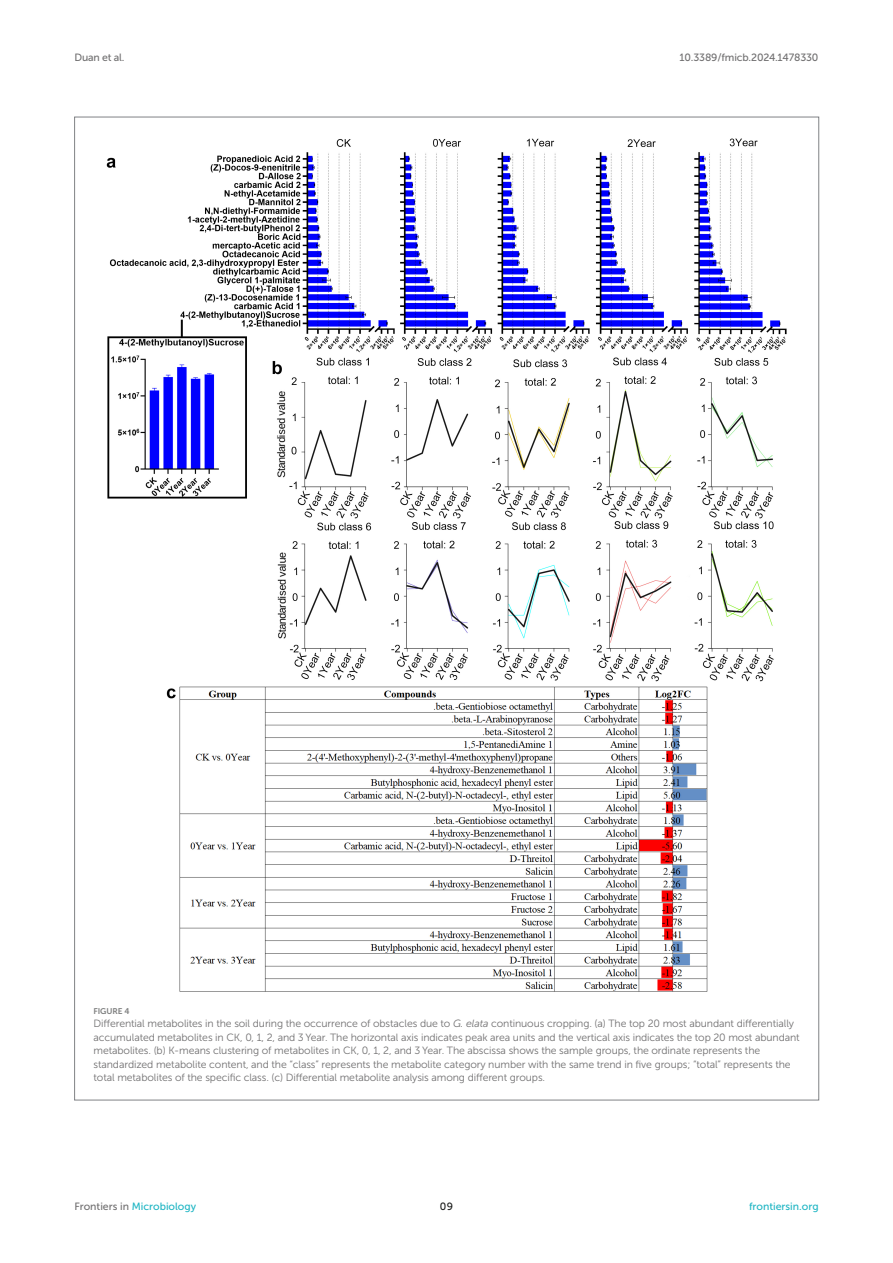
<style>
.page{position:relative;width:893px;height:1263px;background:#fff}
.page>*{position:absolute;margin:0;border:0;box-sizing:border-box;transform-origin:0 0}
.FIG_LEG{font:10.5px/13.5px "Museo Sans 300";letter-spacing:-.01em;color:#706f70}
.t1{font:10.5px "Museo Sans 500";color:#1db5c3}
.t2{font:10.5px "Museo Sans 500";letter-spacing:-.015em;color:#706f70}
.t3{font:10.5px "Museo Sans 500";color:#1b1c1b}
.FIG_HD{font:8.25px "Museo Sans 700";letter-spacing:-.01em;color:#7e7f7f}
.s1{font-style:italic}
.s2{color:#706f70}
</style>
<div class="page">
<img style="left:106px;top:138px;width:681px;height:854px">
<p class="t2" style="left:74px;top:51px;width:51px">Duan et al.</p>
<p class="t2" style="left:680px;top:51px;width:140px">10.3389/fmicb.2024.1478330</p>
<p class="FIG_HD" style="left:94px;top:1006px;width:37px">FIGURE 4</p>
<p class="FIG_LEG" style="left:94px;top:1017px;width:708px">Differential metabolites in the soil during the occurrence of obstacles due to <span class="s1">G. elata</span> continuous cropping. (a) The top 20 most abundant differentially accumulated metabolites in CK, 0, 1, 2, and 3 Year. The horizontal axis indicates peak area units and the vertical axis indicates the top 20 most abundant metabolites. (b) K-means clustering of metabolites in CK, 0, 1, 2, and 3 Year. The abscissa shows the sample groups, the ordinate represents the standardized metabolite content, and the “class” represents the metabolite category number with the same trend in five groups; “total” represents the total metabolites of the specific class. (c) Differential metabolite analysis among different groups.</p>
<p class="t1" style="left:74px;top:1200px;width:123px"><span class="s2">Frontiers in</span> Microbiology</p>
<p class="t3" style="left:440px;top:1200px;width:15px">09</p>
<p class="t1" style="left:749px;top:1200px;width:71px">frontiersin.org</p>
</div>
